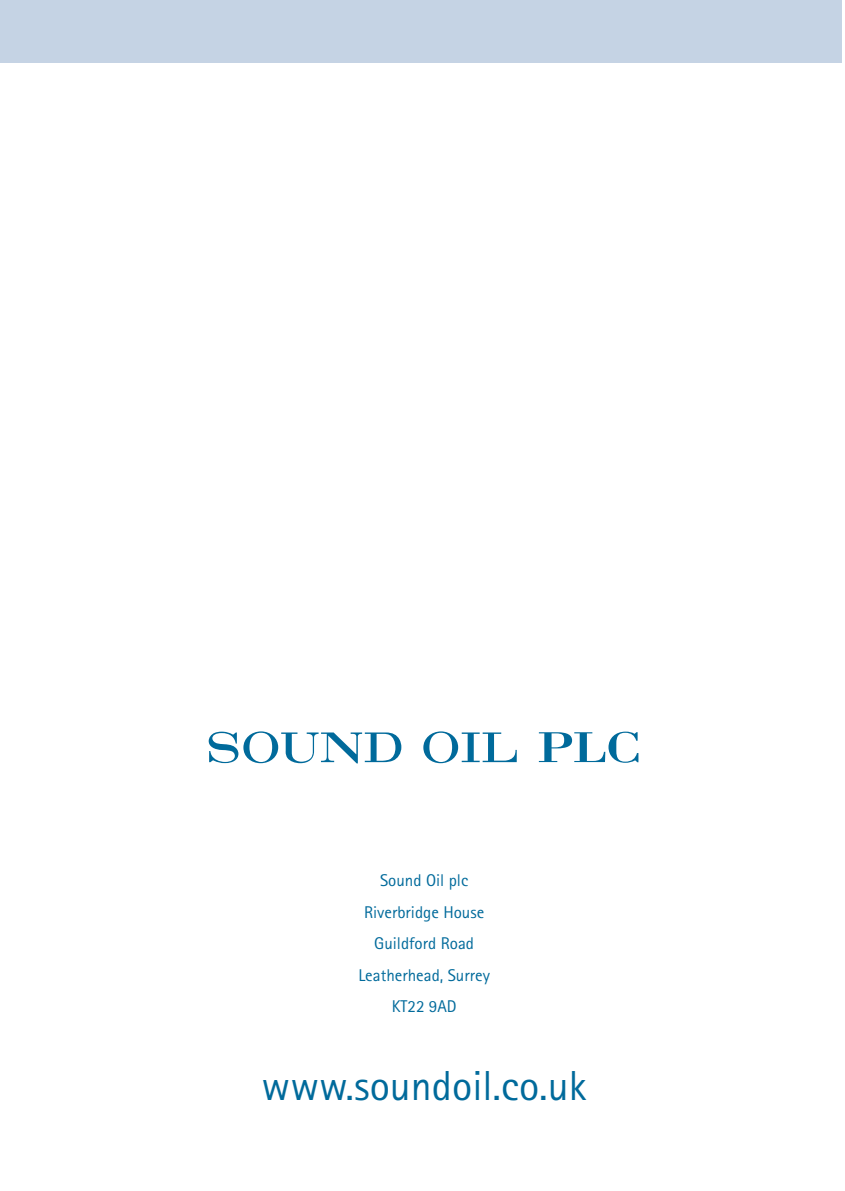
<style>
.page{position:relative;width:845px;height:1191px;background:#fff}
.page>*{position:absolute;margin:0;border:0;box-sizing:border-box;transform-origin:0 0}
.t1{font:44.6px "Bodoni BT";color:#006a9b;scale:1.25 1}
.t2{font:42px "Rotis Sans Serif";color:#006a9b}
.t3{font:17px/31.6px "Rotis Sans Serif";color:#006a9b;text-align:center}
</style>
<div class="page">
<div style="left:0;top:0;width:842px;height:62px;background:#c5d3e4"></div>
<svg style="left:209px;top:731px;width:192px;height:32px"></svg>
<svg style="left:423px;top:731px;width:94px;height:32px"></svg>
<p class="t3" style="left:358px;top:866px;width:133px">Sound Oil plc<br>Riverbridge House<br>Guildford Road<br>Leatherhead, Surrey<br>KT22 9AD</p>
<h1 class="t1" style="left:537px;top:719px;width:86px">PLC</h1>
<h2 class="t2" style="left:262px;top:1070px;width:327px">www.soundoil.co.uk</h2>
</div>
